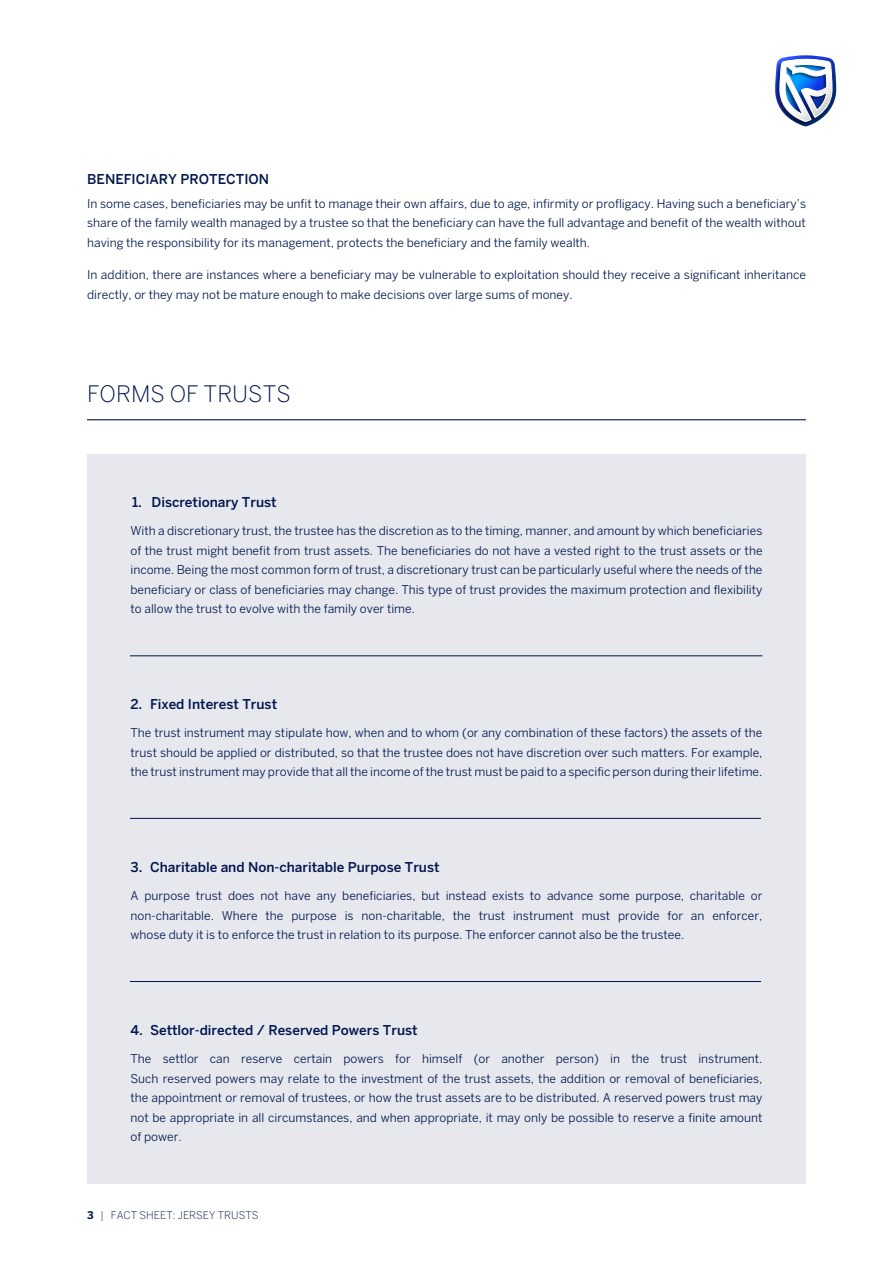
<style>
.page{position:relative;width:893px;height:1263px;background:#fff}
.page>*{position:absolute;margin:0;border:0;box-sizing:border-box;transform-origin:0 0}
.t1{font:300 22.5px "Benton Sans";color:#00164e}
.t2{font:500 13.5px "Benton Sans";color:#00164e}
.t3{font:12px/19.5px "Benton Sans";color:#00164e;text-align:justify}
.t4{font:300 10.5px "Benton Sans";color:#00164e}
.s1{font-weight:700}
</style>
<div class="page">
<img style="left:775px;top:55px;width:62px;height:72px">
<div style="left:87px;top:454px;width:719px;height:730px;background:#e6e8ed"></div>
<hr style="left:130px;top:655px;width:632px;height:1px;background:#00164e">
<hr style="left:130px;top:981px;width:631px;height:1px;background:#00164e">
<hr style="left:130px;top:818px;width:631px;height:1px;background:#00164e">
<hr style="left:87px;top:419px;width:719px;height:1px;background:#00164e">
<p class="t2" style="left:87px;top:171px;width:184px">BENEFICIARY PROTECTION</p>
<p class="t3" style="left:87px;top:193px;width:720px">In some cases, beneficiaries may be unfit to manage their own affairs, due to age, infirmity or profligacy. Having such a beneficiary’s share of the family wealth managed by a trustee so that the beneficiary can have the full advantage and benefit of the wealth without having the responsibility for its management, protects the beneficiary and the family wealth.</p>
<p class="t3" style="left:87px;top:265px;width:720px">In addition, there are instances where a beneficiary may be vulnerable to exploitation should they receive a significant inheritance directly, or they may not be mature enough to make decisions over large sums of money.</p>
<h1 class="t1" style="left:87px;top:381px;width:205px">FORMS OF TRUSTS</h1>
<p class="t2" style="left:132px;top:494px;width:146px">1. Discretionary Trust</p>
<p class="t3" style="left:130px;top:521px;width:633px">With a discretionary trust, the trustee has the discretion as to the timing, manner, and amount by which beneficiaries of the trust might benefit from trust assets. The beneficiaries do not have a vested right to the trust assets or the income. Being the most common form of trust, a discretionary trust can be particularly useful where the needs of the beneficiary or class of beneficiaries may change. This type of trust provides the maximum protection and flexibility to allow the trust to evolve with the family over time.</p>
<p class="t2" style="left:130px;top:696px;width:148px">2. Fixed Interest Trust</p>
<p class="t3" style="left:130px;top:723px;width:633px">The trust instrument may stipulate how, when and to whom (or any combination of these factors) the assets of the trust should be applied or distributed, so that the trustee does not have discretion over such matters. For example, the trust instrument may provide that all the income of the trust must be paid to a specific person during their lifetime.</p>
<p class="t2" style="left:130px;top:859px;width:311px">3. Charitable and Non-charitable Purpose Trust</p>
<p class="t3" style="left:130px;top:886px;width:633px">A purpose trust does not have any beneficiaries, but instead exists to advance some purpose, charitable or non-charitable. Where the purpose is non-charitable, the trust instrument must provide for an enforcer, whose duty it is to enforce the trust in relation to its purpose. The enforcer cannot also be the trustee.</p>
<p class="t2" style="left:130px;top:1022px;width:289px">4. Settlor-directed / Reserved Powers Trust</p>
<p class="t3" style="left:130px;top:1049px;width:633px">The settlor can reserve certain powers for himself (or another person) in the trust instrument.<br>Such reserved powers may relate to the investment of the trust assets, the addition or removal of beneficiaries, the appointment or removal of trustees, or how the trust assets are to be distributed. A reserved powers trust may not be appropriate in all circumstances, and when appropriate, it may only be possible to reserve a finite amount of power.</p>
<p class="t4" style="left:87px;top:1209px;width:173px"><span class="s1">3</span> | FACT SHEET: JERSEY TRUSTS</p>
</div>
